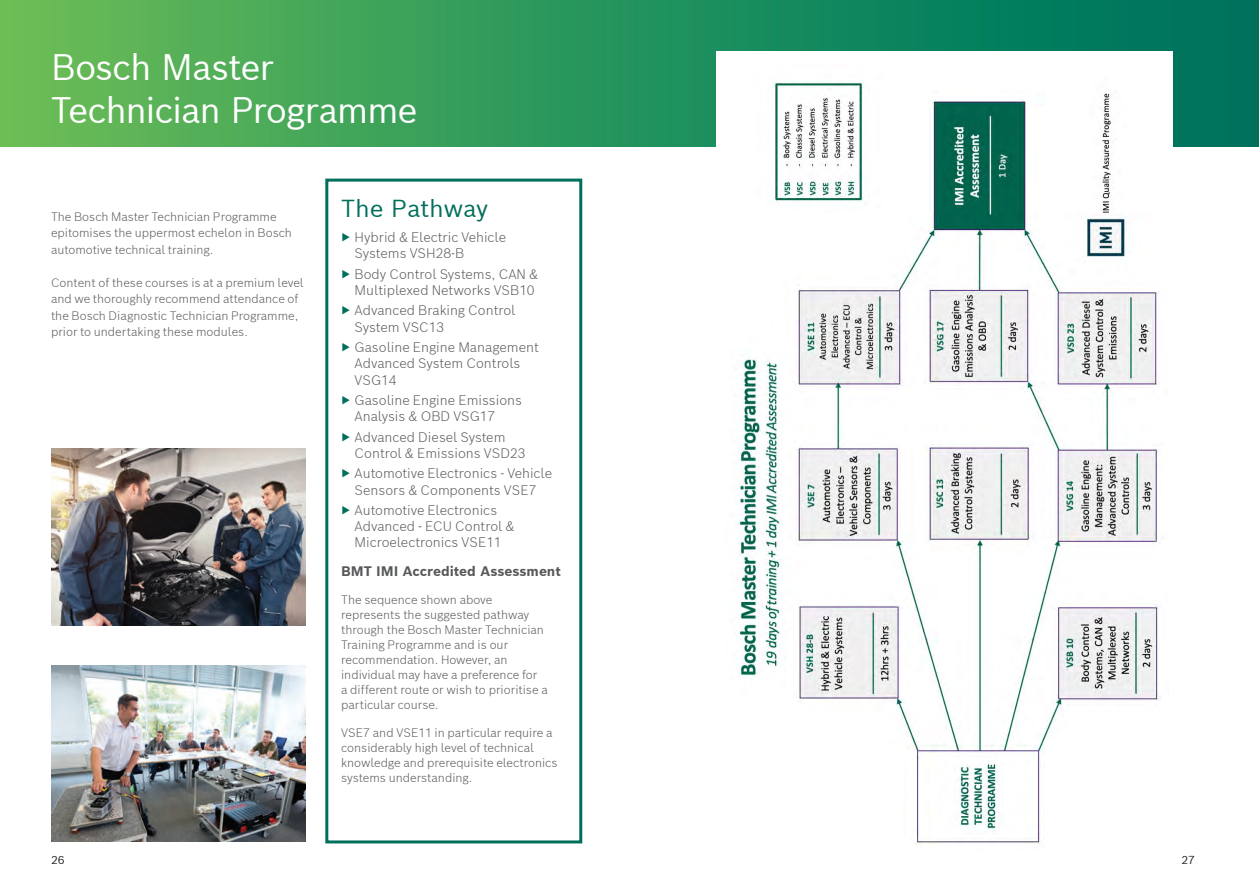
<style>
.page{position:relative;width:1259px;height:893px;background:#fff}
.page>*{position:absolute;margin:0;border:0;box-sizing:border-box;transform-origin:0 0}
.Headlines_Light_24_2{font:36px "Bosch Sans";letter-spacing:-.035em;color:#fff}
.Headlines_Light_19_2{font:24px "Bosch Sans";letter-spacing:-.01em;color:#006f5b}
.Bosch_Fließtext_12_P{font:300 13.5px/16.2px "Bosch Sans";color:#57585a}
.Bosch_Fließtext_12_P-2{font:700 13.5px "Bosch Sans";color:#57585a}
.Bosch_Fließtext_12_P-3{font:300 12px/15px "Bosch Sans";color:#57585a}
.t1{font:11.25px "Bosch Sans";color:#231f20}
.s1{color:#006f5b}
</style>
<div class="page">
<div style="left:325px;top:179px;width:257px;height:664px;border:3px solid #006f5b"></div>
<img style="left:51px;top:449px;width:255px;height:176px">
<img style="left:51px;top:665px;width:255px;height:177px">
<div style="left:0;top:0;width:1259px;height:147px;background:linear-gradient(to right,#64bb57,#006f60)"></div>
<div style="left:716px;top:51px;width:456px;height:150px;background:#fff"></div>
<img style="left:738px;top:81px;width:423px;height:763px">
<div style="left:669px;top:714px;width:110px;height:134px;background:#fff"></div>
<p class="Headlines_Light_24_2" style="left:51px;top:42px;width:224px">Bosch Master</p>
<p class="Headlines_Light_24_2" style="left:51px;top:86px;width:368px">Technician Programme</p>
<p class="Bosch_Fließtext_12_P-3" style="left:51px;top:208px;width:242px;line-height:16.5px">The Bosch Master Technician Programme epitomises the uppermost echelon in Bosch automotive technical training.</p>
<p class="Bosch_Fließtext_12_P-3" style="left:51px;top:274px;width:254px;line-height:16.5px">Content of these courses is at a premium level and we thoroughly recommend attendance of the Bosch Diagnostic Technician Programme, prior to undertaking these modules.</p>
<p class="Headlines_Light_19_2" style="left:341px;top:193px;width:149px">The Pathway</p>
<p class="Bosch_Fließtext_12_P" style="left:355px;top:229px;width:153px;text-indent:-14px"><span class="s1">▶</span> Hybrid &amp; Electric Vehicle<br>Systems VSH28-B</p>
<p class="Bosch_Fließtext_12_P" style="left:341px;top:265px;width:199px;text-align:right"><span class="s1">▶</span> Body Control Systems, CAN &amp;<br>Multiplexed Networks VSB10</p>
<p class="Bosch_Fließtext_12_P" style="left:355px;top:302px;width:162px;text-indent:-14px"><span class="s1">▶</span> Advanced Braking Control<br>System VSC13</p>
<p class="Bosch_Fließtext_12_P" style="left:355px;top:339px;width:186px;text-indent:-14px"><span class="s1">▶</span> Gasoline Engine Management<br>Advanced System Controls<br>VSG14</p>
<p class="Bosch_Fließtext_12_P" style="left:355px;top:392px;width:169px;text-indent:-14px"><span class="s1">▶</span> Gasoline Engine Emissions<br>Analysis &amp; OBD VSG17</p>
<p class="Bosch_Fließtext_12_P" style="left:355px;top:428px;width:173px;text-indent:-14px"><span class="s1">▶</span> Advanced Diesel System<br>Control &amp; Emissions VSD23</p>
<p class="Bosch_Fließtext_12_P" style="left:341px;top:465px;width:212px;text-align:center"><span class="s1">▶</span> Automotive Electronics - Vehicle<br>Sensors &amp; Components VSE7</p>
<p class="Bosch_Fließtext_12_P" style="left:355px;top:501px;width:161px;text-indent:-14px"><span class="s1">▶</span> Automotive Electronics<br>Advanced - ECU Control &amp;<br>Microelectronics VSE11</p>
<p class="Bosch_Fließtext_12_P-2" style="left:341px;top:562px;width:221px">BMT IMI Accredited Assessment</p>
<p class="Bosch_Fließtext_12_P-3" style="left:341px;top:592px;width:208px">The sequence shown above represents the suggested pathway through the Bosch Master Technician<br>Training Programme and is our recommendation. However, an individual may have a preference for<br>a different route or wish to prioritise a particular course.</p>
<p class="Bosch_Fließtext_12_P-3" style="left:341px;top:725px;width:218px">VSE7 and VSE11 in particular require a considerably high level of technical knowledge and prerequisite electronics systems understanding.</p>
<p class="t1" style="left:51px;top:853px;width:15px">26</p>
<p class="t1" style="left:1181px;top:853px;width:15px">27</p>
</div>
